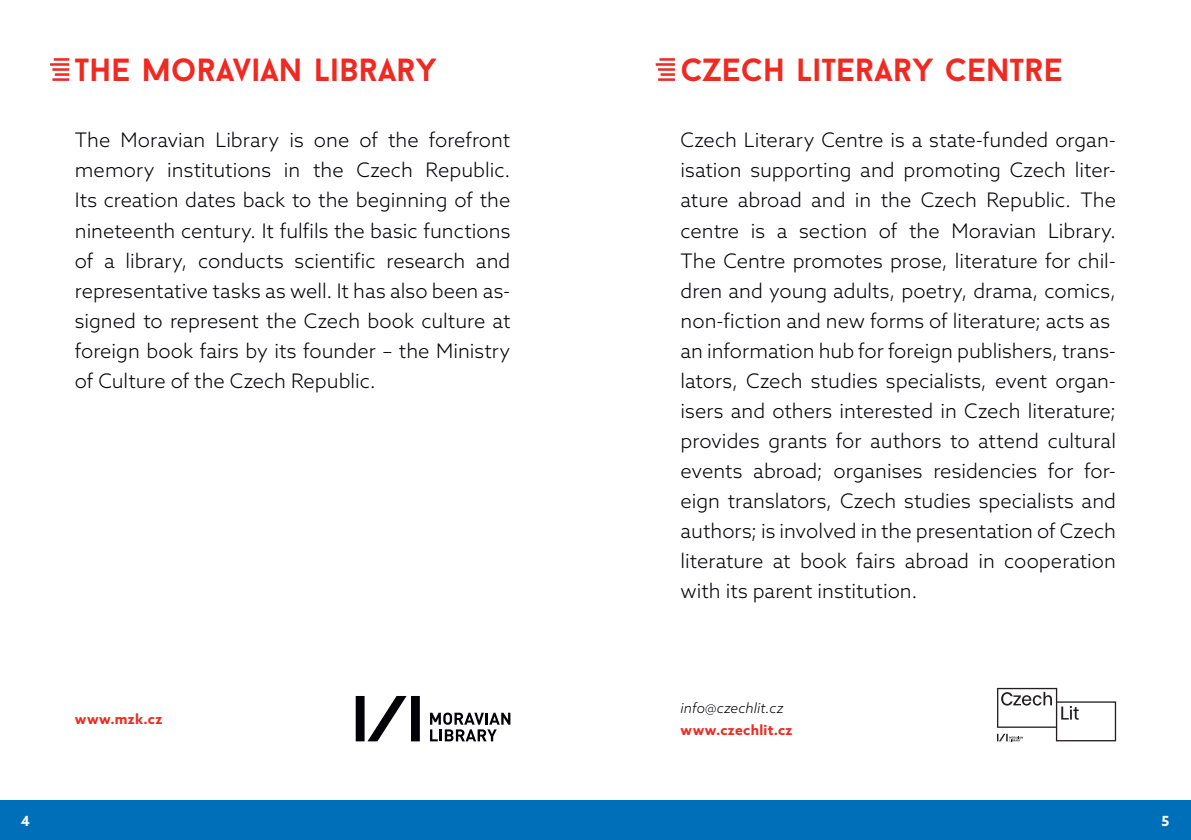
<style>
.page{position:relative;width:1191px;height:840px;background:#fff}
.page>*{position:absolute;margin:0;border:0;box-sizing:border-box;transform-origin:0 0}
.t1{font:700 32px "Baron Neue";letter-spacing:.005em;color:#ee2a23}
.t2{font:300 20px/30px "Azo Sans";color:#020105}
.t3{font:700 14px "Azo Sans";letter-spacing:.02em;color:#ee2a23}
.t4{font:italic 300 14px "Azo Sans";letter-spacing:.005em;color:#020105}
.t5{font:700 14px "Azo Sans";color:#fff}
</style>
<div class="page">
<hr style="left:658px;top:78px;width:17px;height:3px;background:#ee2a23">
<hr style="left:660px;top:73px;width:15px;height:3px;background:#ee2a23">
<hr style="left:658px;top:68px;width:17px;height:3px;background:#ee2a23">
<hr style="left:656px;top:63px;width:19px;height:3px;background:#ee2a23">
<hr style="left:659px;top:58px;width:16px;height:3px;background:#ee2a23">
<hr style="left:52px;top:78px;width:17px;height:3px;background:#ee2a23">
<hr style="left:55px;top:73px;width:14px;height:3px;background:#ee2a23">
<hr style="left:52px;top:68px;width:17px;height:3px;background:#ee2a23">
<hr style="left:50px;top:63px;width:19px;height:3px;background:#ee2a23">
<hr style="left:54px;top:58px;width:15px;height:3px;background:#ee2a23">
<svg style="left:356px;top:696px;width:64px;height:45px"></svg>
<svg style="left:430px;top:712px;width:80px;height:29px"></svg>
<svg style="left:997px;top:687px;width:119px;height:54px"></svg>
<div style="left:595px;top:799px;width:596px;height:40px;background:#006fba"></div>
<div style="left:0;top:799px;width:595px;height:40px;background:#006fba"></div>
<h1 class="t1" style="left:75px;top:49px;width:363px">THE MORAVIAN LIBRARY</h1>
<p class="t2" style="left:75px;top:125px;width:437px;text-align:justify">The Moravian Library is one of the forefront memory institutions in the Czech Republic.<br>Its creation dates back to the beginning of the nineteenth century. It fulfils the basic functions of a library, conducts scientific research and representative tasks as well. It has also been as&shy;signed to represent the Czech book culture at foreign book fairs by its founder – the Ministry of Culture of the Czech Republic.</p>
<p class="t3" style="left:75px;top:709px;width:89px">www.mzk.cz</p>
<h1 class="t1" style="left:680px;top:49px;width:383px">CZECH LITERARY CENTRE</h1>
<p class="t2" style="left:680px;top:125px;width:437px">Czech Literary Centre is a state-funded organ&shy;isation supporting and promoting Czech liter&shy;ature abroad and in the Czech Republic. The centre is a section of the Moravian Library.<br>The Centre promotes prose, literature for chil&shy;dren and young adults, poetry, drama, comics, non-fiction and new forms of literature; acts as an information hub for foreign publishers, trans&shy;lators, Czech studies specialists, event organ&shy;isers and others interested in Czech literature; provides grants for authors to attend cultural events abroad; organises residencies for for&shy;eign translators, Czech studies specialists and authors; is involved in the presentation of Czech literature at book fairs abroad in cooperation with its parent institution.</p>
<p class="t4" style="left:680px;top:698px;width:104px">info@czechlit.cz</p>
<p class="t3" style="left:680px;top:720px;width:113px">www.czechlit.cz</p>
<p class="t5" style="left:21px;top:810px;width:11px">4</p>
<p class="t5" style="left:1161px;top:810px;width:9px">5</p>
</div>
